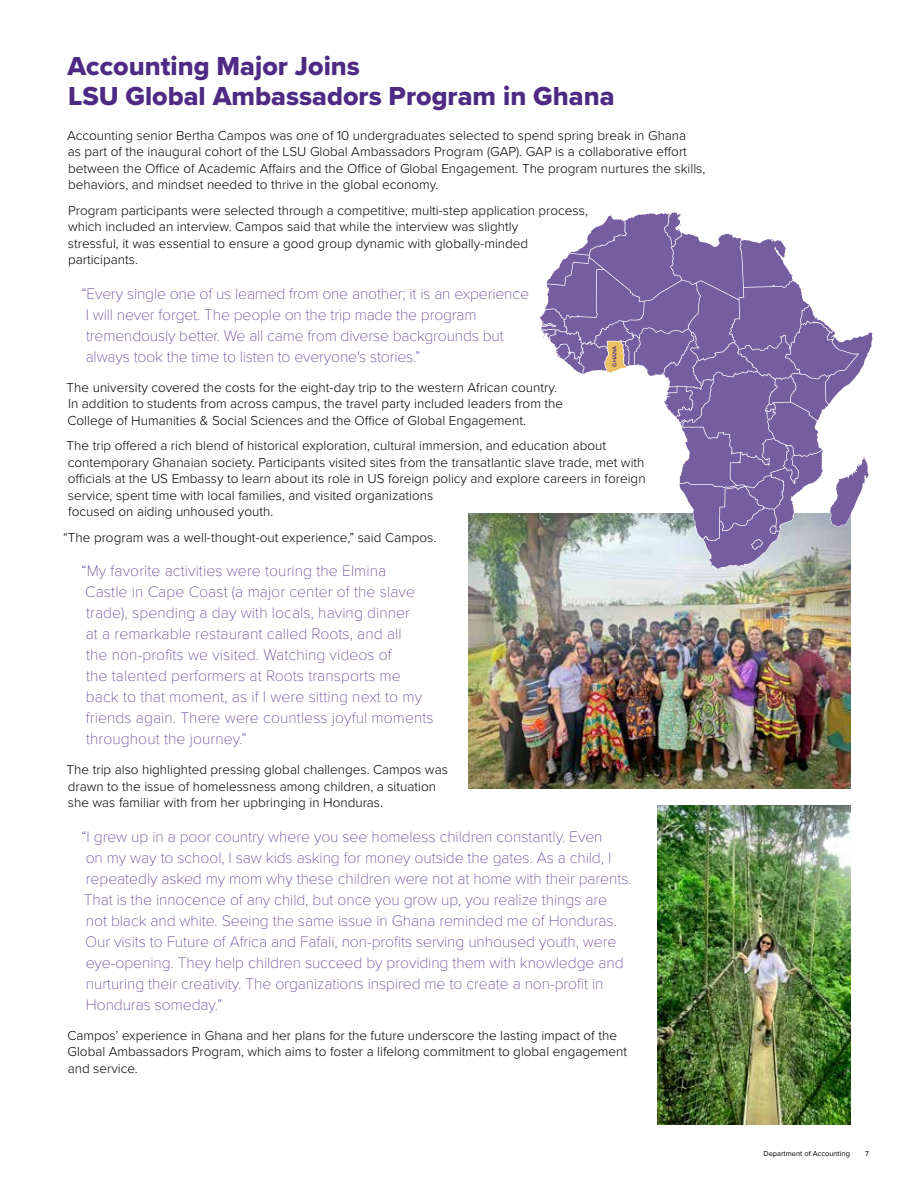
<style>
.page{position:relative;width:918px;height:1188px;background:#fff}
.page>*{position:absolute;margin:0;border:0;box-sizing:border-box;transform-origin:0 0}
.hdr_2{font:27px/30px "Proxima Nova Extrabld";color:#4f2a84}
.pull_quote{font:100 15.75px/21px "Proxima Nova T";letter-spacing:-.005em;color:#4f2a84}
.text_9_0{font:300 13.5px/16.5px "Proxima Nova";color:#000}
.t1{font:7.5px "Proxima Nova";color:#000}
.t2{font:600 5.85px "Proxima Nova";color:#4f2a84}
</style>
<div class="page">
<img style="left:468px;top:513px;width:382px;height:275px">
<img style="left:657px;top:806px;width:193px;height:319px">
<svg style="left:540px;top:212px;width:333px;height:357px"></svg>
<h2 class="hdr_2" style="left:68px;top:51px;width:549px">Accounting Major Joins<br>LSU Global Ambassadors Program in Ghana</h2>
<p class="text_9_0" style="left:67px;top:126px;width:640px">Accounting senior Bertha Campos was one of 10 undergraduates selected to spend spring break in Ghana<br>as part of the inaugural cohort of the LSU Global Ambassadors Program (GAP). GAP is a collaborative effort between the Office of Academic Affairs and the Office of Global Engagement. The program nurtures the skills, behaviors, and mindset needed to thrive in the global economy.</p>
<p class="text_9_0" style="left:68px;top:201px;width:522px">Program participants were selected through a competitive, multi-step application process, which included an interview. Campos said that while the interview was slightly<br>stressful, it was essential to ensure a good group dynamic with globally-minded participants.</p>
<p class="pull_quote" style="left:81px;top:282px;width:449px">“Every single one of us learned from one another; it is an experience I will never forget. The people on the trip made the program tremendously better. We all came from diverse backgrounds but always took the time to listen to everyone's stories.”</p>
<p class="text_9_0" style="left:67px;top:378px;width:498px">The university covered the costs for the eight-day trip to the western African country.<br>In addition to students from across campus, the travel party included leaders from the<br>College of Humanities &amp; Social Sciences and the Office of Global Engagement.</p>
<p class="text_9_0" style="left:67px;top:437px;width:580px">The trip offered a rich blend of historical exploration, cultural immersion, and education about contemporary Ghanaian society. Participants visited sites from the transatlantic slave trade, met with officials at the US Embassy to learn about its role in US foreign policy and explore careers in foreign service, spent time with local families, and visited organizations<br>focused on aiding unhoused youth.</p>
<p class="text_9_0" style="left:63px;top:528px;width:375px">“The program was a well-thought-out experience,” said Campos.</p>
<p class="pull_quote" style="left:81px;top:560px;width:354px">“My favorite activities were touring the Elmina<br>Castle in Cape Coast (a major center of the slave trade), spending a day with locals, having dinner<br>at a remarkable restaurant called Roots, and all<br>the non-profits we visited. Watching videos of<br>the talented performers at Roots transports me<br>back to that moment, as if I were sitting next to my friends again. There were countless joyful moments throughout the journey.”</p>
<p class="text_9_0" style="left:67px;top:761px;width:383px">The trip also highlighted pressing global challenges. Campos was drawn to the issue of homelessness among children, a situation she was familiar with from her upbringing in Honduras.</p>
<p class="pull_quote" style="left:81px;top:825px;width:552px">“I grew up in a poor country where you see homeless children constantly. Even<br>on my way to school, I saw kids asking for money outside the gates. As a child, I repeatedly asked my mom why these children were not at home with their parents.<br>That is the innocence of any child, but once you grow up, you realize things are<br>not black and white. Seeing the same issue in Ghana reminded me of Honduras.<br>Our visits to Future of Africa and Fafali, non-profits serving unhoused youth, were eye-opening. They help children succeed by providing them with knowledge and nurturing their creativity. The organizations inspired me to create a non-profit in Honduras someday.”</p>
<p class="text_9_0" style="left:67px;top:1026px;width:561px">Campos’ experience in Ghana and her plans for the future underscore the lasting impact of the<br>Global Ambassadors Program, which aims to foster a lifelong commitment to global engagement and service.</p>
<p class="t2" style="left:610px;top:367px;width:22px;rotate:-90deg">GHANA</p>
<p class="t1" style="left:763px;top:1147px;width:88px">Department of Accounting</p>
<p class="t1" style="left:865px;top:1147px;width:5px">7</p>
</div>
